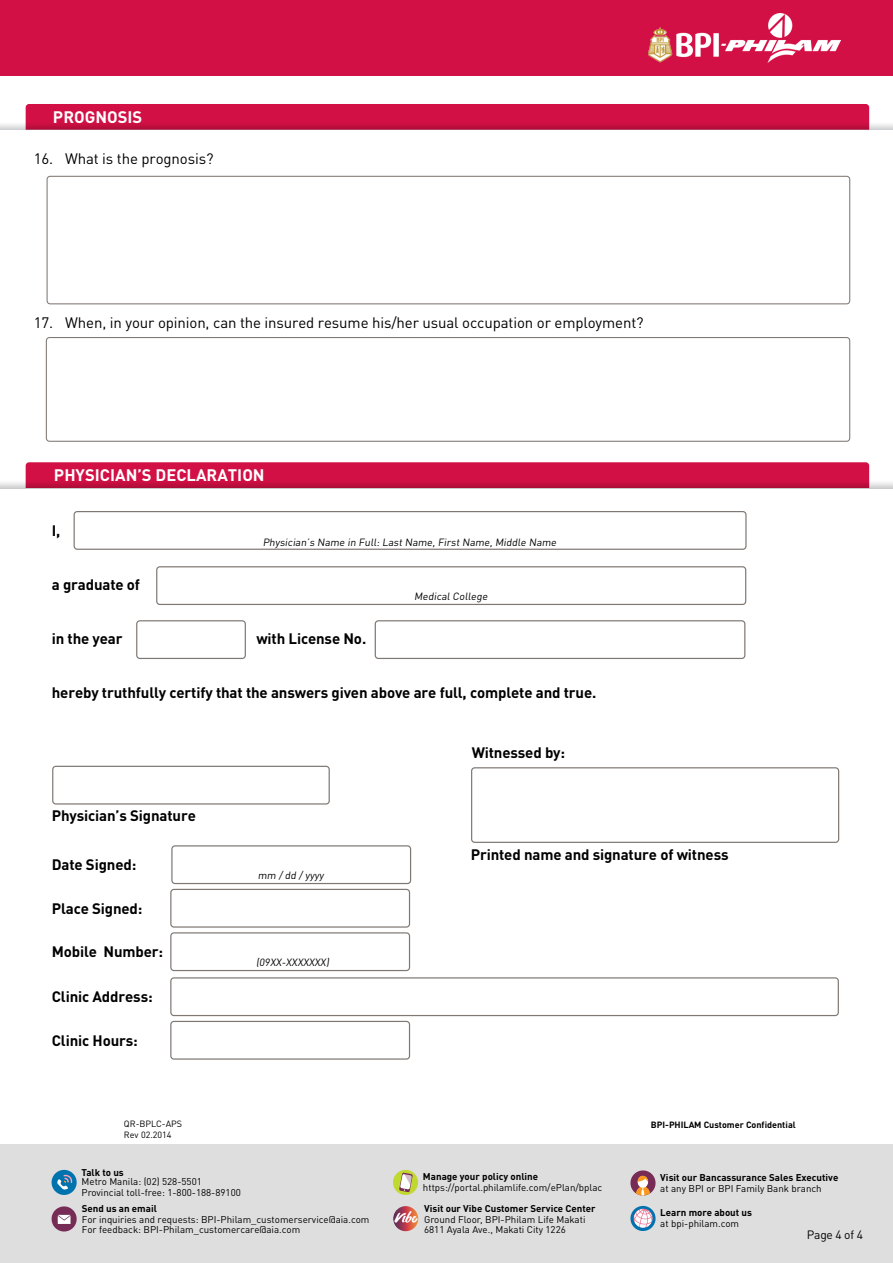
<style>
.page{position:relative;width:893px;height:1263px;background:#fff}
.page>*{position:absolute;margin:0;border:0;box-sizing:border-box;transform-origin:0 0}
.t1{font:700 16.5px "DINOT";color:#fff}
.t2{font:700 15px "DINOT";letter-spacing:-.01em;color:#000}
.t3{font:15px "DINOT";letter-spacing:-.01em;color:#000}
.t4{font:12px "DINOT";letter-spacing:-.02em;color:#000}
.t5{font:10.35px "DINOT";color:#000}
.t6{font:9.75px/10.2px "DINOT";color:#000}
.t7{font:700 9.75px "DINOT";color:#000}
.t8{font:700 9px "DINOT";letter-spacing:-.005em;color:#000}
.t9{font:9px "DINOT";color:#000}
</style>
<div class="page">
<div style="left:0;top:1144px;width:893px;height:119px;background:#dedede"></div>
<div style="left:0;top:0;width:893px;height:76px;background:#d31045"></div>
<img style="left:648px;top:14px;width:192px;height:48px">
<svg style="left:630px;top:1170px;width:26px;height:25px"></svg>
<svg style="left:51px;top:1169px;width:26px;height:26px"></svg>
<svg style="left:51px;top:1206px;width:26px;height:26px"></svg>
<svg style="left:393px;top:1169px;width:26px;height:26px"></svg>
<svg style="left:630px;top:1205px;width:26px;height:26px"></svg>
<img style="left:633px;top:1208px;width:20px;height:20px;border-radius:10px">
<img style="left:393px;top:1206px;width:26px;height:25px">
<div style="left:47px;top:176px;width:803px;height:128px;border:1px solid #7e7772;border-radius:3px"></div>
<div style="left:46px;top:337px;width:804px;height:105px;border:1px solid #7e7772;border-radius:3px"></div>
<div style="left:26px;top:104px;width:843px;height:17px;background:#d31045"></div>
<svg style="left:0;top:121px;width:893px;height:9px;background:#c4204d"></svg>
<div style="left:26px;top:462px;width:843px;height:17px;background:#d31045"></div>
<svg style="left:0;top:479px;width:893px;height:9px;background:#c41a49"></svg>
<div style="left:171px;top:845px;width:240px;height:39px;border:1px solid #7e7772;border-radius:3px"></div>
<div style="left:170px;top:889px;width:240px;height:39px;border:1px solid #7e7772;border-radius:3px"></div>
<div style="left:170px;top:932px;width:240px;height:39px;border:1px solid #7e7772;border-radius:3px"></div>
<div style="left:170px;top:977px;width:669px;height:39px;border:1px solid #7e7772;border-radius:3px"></div>
<div style="left:170px;top:1021px;width:240px;height:39px;border:1px solid #7e7772;border-radius:3px"></div>
<div style="left:156px;top:566px;width:590px;height:39px;border:1px solid #7e7772;border-radius:3px"></div>
<div style="left:136px;top:620px;width:110px;height:39px;border:1px solid #7e7772;border-radius:3px"></div>
<div style="left:52px;top:766px;width:278px;height:38px;border:1px solid #7e7772;border-radius:3px"></div>
<div style="left:471px;top:767px;width:368px;height:76px;border:1px solid #7e7772;border-radius:3px"></div>
<div style="left:375px;top:620px;width:370px;height:39px;border:1px solid #7e7772;border-radius:3px"></div>
<div style="left:74px;top:511px;width:673px;height:39px;border:1px solid #7e7772;border-radius:3px"></div>
<h1 class="t1" style="left:53px;top:106px;width:91px">PROGNOSIS</h1>
<h2 class="t3" style="left:34px;top:149px;width:181px">16. What is the prognosis?</h2>
<h2 class="t3" style="left:34px;top:313px;width:21px">17.</h2>
<h2 class="t3" style="left:65px;top:313px;width:580px">When, in your opinion, can the insured resume his/her usual occupation or employment?</h2>
<h1 class="t1" style="left:54px;top:464px;width:212px">PHYSICIAN’S DECLARATION</h1>
<h2 class="t2" style="left:52px;top:520px;width:10px">I,</h2>
<h2 class="t2" style="left:52px;top:574px;width:90px">a graduate of</h2>
<p class="t5" style="left:263px;top:536px;width:297px">Physician’s Name in Full: Last Name, First Name, Middle Name</p>
<p class="t5" style="left:414px;top:590px;width:77px">Medical College</p>
<h2 class="t2" style="left:52px;top:628px;width:72px">in the year</h2>
<h2 class="t2" style="left:256px;top:628px;width:111px">with License No.</h2>
<h2 class="t2" style="left:52px;top:682px;width:546px">hereby truthfully certify that the answers given above are full, complete and true.</h2>
<h2 class="t2" style="left:52px;top:805px;width:146px">Physician’s Signature</h2>
<h2 class="t2" style="left:52px;top:855px;width:86px">Date Signed:</h2>
<h2 class="t2" style="left:52px;top:898px;width:92px">Place Signed:</h2>
<h2 class="t2" style="left:52px;top:942px;width:113px">Mobile Number:</h2>
<h2 class="t2" style="left:52px;top:987px;width:102px">Clinic Address:</h2>
<h2 class="t2" style="left:52px;top:1030px;width:88px">Clinic Hours:</h2>
<p class="t5" style="left:258px;top:869px;width:69px">mm / dd / yyyy</p>
<p class="t5" style="left:256px;top:956px;width:76px">(09XX-XXXXXXX)</p>
<h2 class="t2" style="left:472px;top:742px;width:95px">Witnessed by:</h2>
<h2 class="t2" style="left:471px;top:844px;width:259px">Printed name and signature of witness</h2>
<p class="t9" style="left:124px;top:1118px;width:60px">QR-BPLC-APS</p>
<p class="t8" style="left:651px;top:1119px;width:146px">BPI-PHILAM Customer Confidential</p>
<p class="t9" style="left:124px;top:1128px;width:49px">Rev 02.2014</p>
<p class="t7" style="left:82px;top:1166px;width:44px">Talk to us</p>
<p class="t6" style="left:82px;top:1176px;width:122px">Metro Manila: (02) 528-5501</p>
<p class="t6" style="left:82px;top:1187px;width:161px">Provincial toll-free: 1-800-188-89100</p>
<p class="t7" style="left:423px;top:1170px;width:117px">Manage your policy online</p>
<p class="t6" style="left:423px;top:1182px;width:181px">https://portal.philamlife.com/ePlan/bplac</p>
<p class="t7" style="left:660px;top:1171px;width:180px">Visit our Bancassurance Sales Executive</p>
<p class="t6" style="left:660px;top:1183px;width:163px">at any BPI or BPI Family Bank branch</p>
<p class="t7" style="left:82px;top:1202px;width:77px">Send us an email</p>
<p class="t6" style="left:82px;top:1213px;width:289px">For inquiries and requests: BPI-Philam_customerservice@aia.com<br>For feedback: BPI-Philam_customercare@aia.com</p>
<p class="t7" style="left:424px;top:1202px;width:173px">Visit our Vibe Customer Service Center</p>
<p class="t6" style="left:424px;top:1214px;width:163px">Ground Floor, BPI-Philam Life Makati<br>6811 Ayala Ave., Makati City 1226</p>
<p class="t7" style="left:660px;top:1206px;width:93px">Learn more about us</p>
<p class="t6" style="left:660px;top:1218px;width:80px">at bpi-philam.com</p>
<p class="t4" style="left:807px;top:1227px;width:58px">Page 4 of 4</p>
</div>
